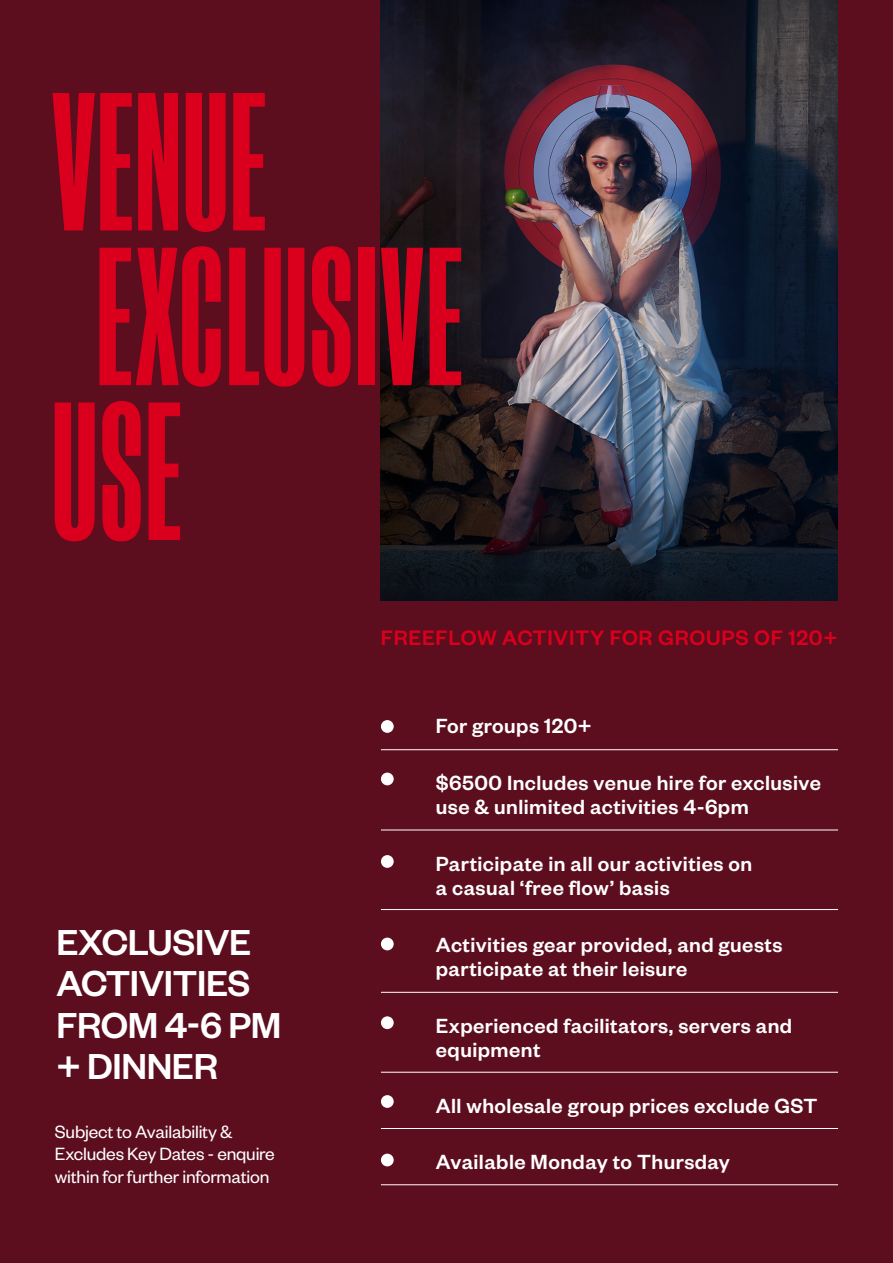
<style>
.page{position:relative;width:893px;height:1263px;background:#5c0d1e}
.page>*{position:absolute;margin:0;border:0;box-sizing:border-box;transform-origin:0 0}
.t1{font:700 185.7px/154.8px "Manuka Condensed";letter-spacing:.015em;color:#da001d}
.t2{font:500 39.6px/41.5px "Founders Grotesk";letter-spacing:-.01em;color:#fff}
.t3{font:500 22.95px "Founders Grotesk";letter-spacing:.03em;color:#da001d}
.t4{font:500 22.5px/24px "Founders Grotesk";letter-spacing:.02em;color:#fff}
.t5{font:19.5px/22.5px "Founders Grotesk";letter-spacing:-.01em;color:#fff}
</style>
<div class="page">
<img style="left:381px;top:0;width:456px;height:600px">
<hr style="left:381px;top:749px;width:457px;height:1px;background:#fff">
<hr style="left:381px;top:830px;width:457px;height:1px;background:#fff">
<hr style="left:381px;top:909px;width:457px;height:1px;background:#fff">
<hr style="left:381px;top:992px;width:457px;height:1px;background:#fff">
<hr style="left:381px;top:1072px;width:457px;height:1px;background:#fff">
<hr style="left:381px;top:1128px;width:457px;height:1px;background:#fff">
<hr style="left:381px;top:1184px;width:457px;height:1px;background:#fff">
<div style="left:381px;top:720px;width:13px;height:13px;background:#fff;border-radius:50%"></div>
<div style="left:381px;top:773px;width:13px;height:12px;background:#fff;border-radius:50%"></div>
<div style="left:381px;top:855px;width:13px;height:13px;background:#fff;border-radius:50%"></div>
<div style="left:381px;top:938px;width:13px;height:12px;background:#fff;border-radius:50%"></div>
<div style="left:381px;top:1095px;width:13px;height:13px;background:#fff;border-radius:50%"></div>
<div style="left:381px;top:1016px;width:13px;height:13px;background:#fff;border-radius:50%"></div>
<div style="left:381px;top:1154px;width:13px;height:12px;background:#fff;border-radius:50%"></div>
<h1 class="t1" style="left:52px;top:82px;width:412px">VENUE<br>EXCLUSIVE<br>USE</h1>
<p class="t3" style="left:381px;top:623px;width:458px">FREEFLOW ACTIVITY FOR GROUPS OF 120+</p>
<h2 class="t2" style="left:56px;top:919px;width:226px">EXCLUSIVE<br>ACTIVITIES<br>FROM 4-6 PM + DINNER</h2>
<p class="t5" style="left:55px;top:1119px;width:221px">Subject to Availability &amp;<br>Excludes Key Dates - enquire within for further information</p>
<p class="t4" style="left:436px;top:713px;width:157px">For groups 120+</p>
<p class="t4" style="left:436px;top:770px;width:387px">$6500 Includes venue hire for exclusive use &amp; unlimited activities 4-6pm</p>
<p class="t4" style="left:436px;top:851px;width:318px">Participate in all our activities on a casual ‘free flow’ basis</p>
<p class="t4" style="left:436px;top:931px;width:348px">Activities gear provided, and guests participate at their leisure</p>
<p class="t4" style="left:436px;top:1012px;width:358px">Experienced facilitators, servers and equipment</p>
<p class="t4" style="left:436px;top:1093px;width:383px">All wholesale group prices exclude GST</p>
<p class="t4" style="left:436px;top:1148px;width:296px">Available Monday to Thursday</p>
</div>
